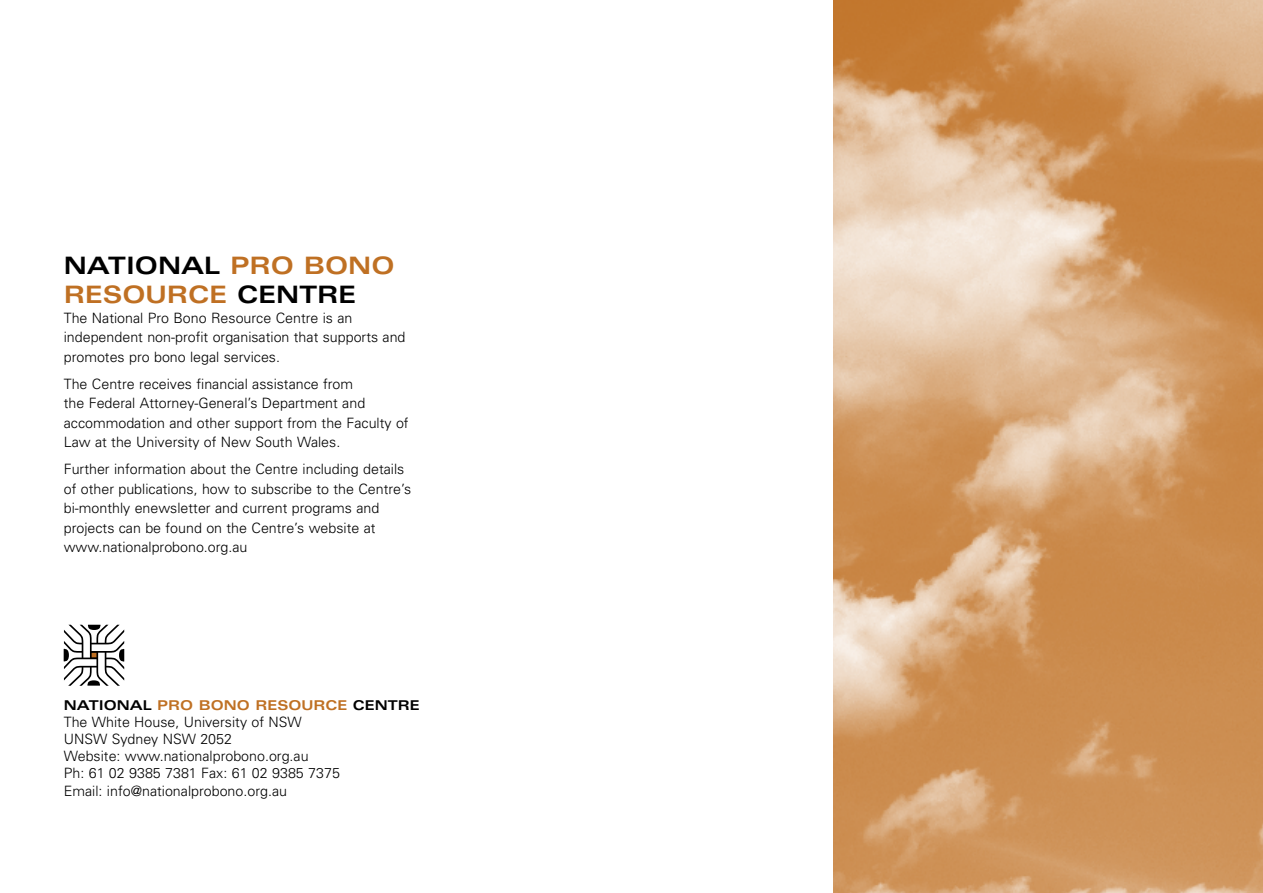
<style>
.page{position:relative;width:1263px;height:893px;background:#fff}
.page>*{position:absolute;margin:0;border:0;box-sizing:border-box;transform-origin:0 0}
.t1{font:700 expanded 24px/28.8px "Univers";color:#bf7023}
.body{font:300 14.25px/19.5px "Univers";color:#000}
.t2{font:700 expanded 13.5px "Univers";color:#bf7023}
.s1{color:#000}
</style>
<div class="page">
<svg style="left:64px;top:625px;width:60px;height:61px"></svg>
<img style="left:833px;top:0;width:430px;height:893px">
<p class="t1" style="left:64px;top:251px;width:332px"><span class="s1">NATIONAL</span> PRO BONO<br>RESOURCE <span class="s1">CENTRE</span></p>
<p class="body" style="left:64px;top:307px;width:343px">The National Pro Bono Resource Centre is an independent non-profit organisation that supports and promotes pro bono legal services.</p>
<p class="body" style="left:64px;top:374px;width:346px">The Centre receives financial assistance from<br>the Federal Attorney-General’s Department and accommodation and other support from the Faculty of Law at the University of New South Wales.</p>
<p class="body" style="left:64px;top:459px;width:349px">Further information about the Centre including details of other publications, how to subscribe to the Centre’s bi-monthly enewsletter and current programs and projects can be found on the Centre’s website at www.nationalprobono.org.au</p>
<p class="t2" style="left:64px;top:697px;width:358px"><span class="s1">NATIONAL</span> PRO BONO RESOURCE <span class="s1">CENTRE</span></p>
<p class="body" style="left:64px;top:712px;width:239px">The White House, University of NSW</p>
<p class="body" style="left:64px;top:730px;width:278px;line-height:17.1px">UNSW Sydney NSW 2052<br>Website: www.nationalprobono.org.au<br>Ph: 61 02 9385 7381 Fax: 61 02 9385 7375<br>Email: info@nationalprobono.org.au</p>
</div>
